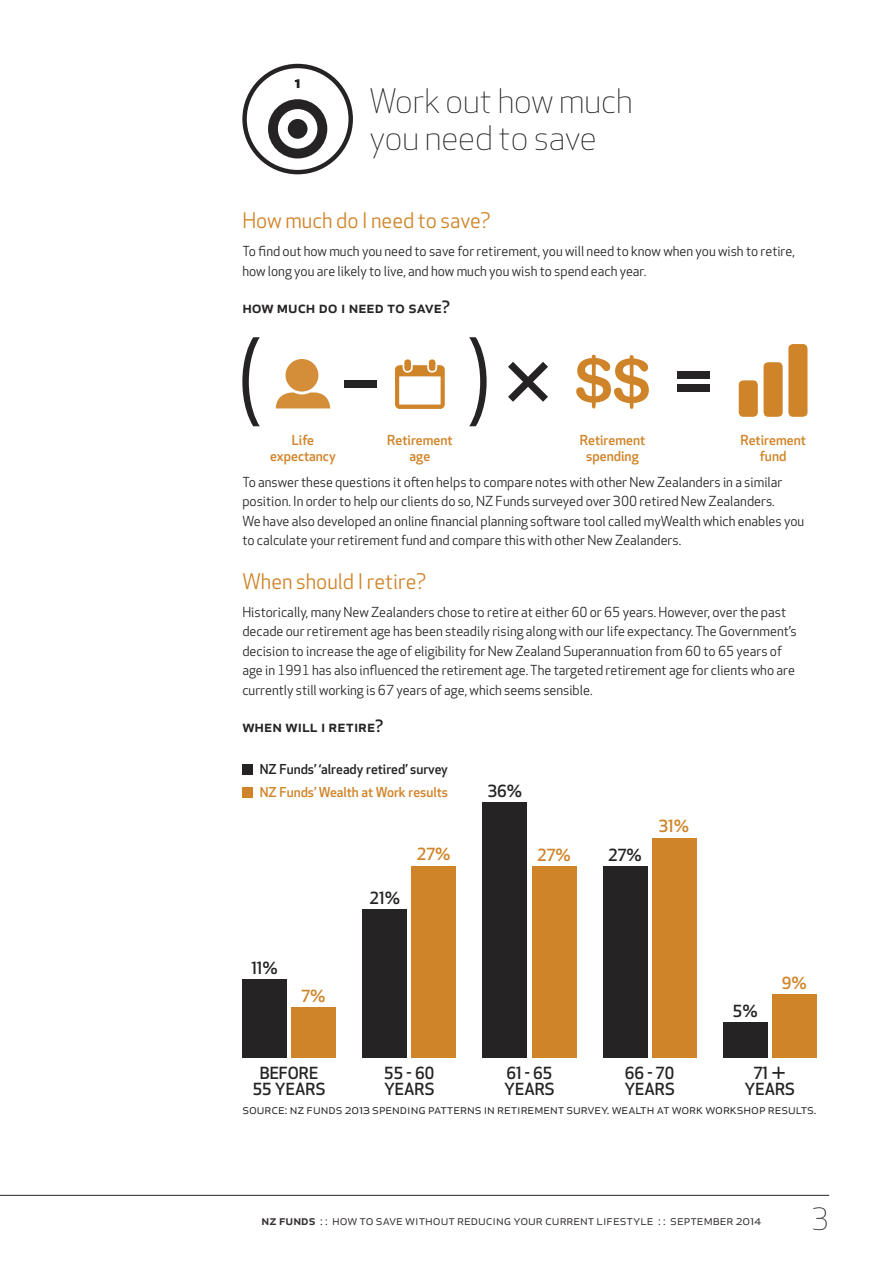
<style>
.page{position:relative;width:893px;height:1263px;background:#fff}
.page>*{position:absolute;margin:0;border:0;box-sizing:border-box;transform-origin:0 0}
.t1{font:300 33px/37.5px "Apex New";color:#262324}
.t2{font:300 30px "Apex New";color:#262324}
.t3{font:21px "Apex New";color:#d08429}
.t4{font:500 16.5px "Apex New";color:#262324}
.t5{font:500 16.35px/16.4px "Apex New";color:#262324}
.t6{font:500 16.35px "Apex New";color:#d08429}
.t7{font:13.5px/19.5px "Apex New";color:#262324}
.t8{font:13.5px "Apex New";color:#353031}
.t9{font:500 13.5px/15.9px "Apex New";color:#d08429;text-align:center}
.t10{font:500 13.35px "Apex New";color:#262324}
.t11{font:500 13.35px "Apex New";color:#d08429}
.s1{font-weight:500}
</style>
<div class="page">
<hr style="left:0;top:1195px;width:829px;height:1px;background:#262324">
<svg style="left:276px;top:359px;width:54px;height:49px"></svg>
<svg style="left:395px;top:359px;width:50px;height:50px"></svg>
<svg style="left:576px;top:354px;width:73px;height:55px"></svg>
<svg style="left:508px;top:362px;width:40px;height:40px"></svg>
<svg style="left:242px;top:337px;width:18px;height:89px"></svg>
<svg style="left:469px;top:337px;width:18px;height:89px"></svg>
<div style="left:345px;top:380px;width:32px;height:8px;background:#262324"></div>
<div style="left:678px;top:371px;width:32px;height:8px;background:#262324"></div>
<div style="left:678px;top:384px;width:32px;height:8px;background:#262324"></div>
<svg style="left:739px;top:344px;width:68px;height:73px"></svg>
<div style="left:291px;top:1007px;width:45px;height:50px;background:#d08429"></div>
<div style="left:242px;top:979px;width:45px;height:78px;background:#262324"></div>
<div style="left:411px;top:866px;width:45px;height:191px;background:#d08429"></div>
<div style="left:363px;top:909px;width:44px;height:148px;background:#262324"></div>
<div style="left:532px;top:866px;width:44px;height:191px;background:#d08429"></div>
<div style="left:483px;top:802px;width:44px;height:255px;background:#262324"></div>
<div style="left:652px;top:837px;width:44px;height:220px;background:#d08429"></div>
<div style="left:603px;top:866px;width:44px;height:191px;background:#262324"></div>
<div style="left:772px;top:994px;width:44px;height:63px;background:#d08429"></div>
<div style="left:723px;top:1022px;width:45px;height:35px;background:#262324"></div>
<div style="left:242px;top:764px;width:11px;height:10px;background:#262324"></div>
<div style="left:242px;top:787px;width:11px;height:11px;background:#d08429"></div>
<div style="left:268px;top:99px;width:59px;height:59px;background:#262324;border-radius:50%"></div>
<div style="left:278px;top:109px;width:39px;height:40px;background:#fff;border-radius:50%"></div>
<div style="left:288px;top:119px;width:20px;height:20px;background:#262324;border-radius:50%"></div>
<div style="left:242px;top:64px;width:111px;height:110px;border:4px solid #262324;border-radius:50%"></div>
<svg style="left:295px;top:79px;width:4px;height:9px"></svg>
<h1 class="t1" style="left:370px;top:82px;width:264px">Work out how much you need to save</h1>
<h3 class="t3" style="left:242px;top:207px;width:250px">How much do I need to save?</h3>
<p class="t7" style="left:242px;top:242px;width:554px">To find out how much you need to save for retirement, you will need to know when you wish to retire, how long you are likely to live, and how much you wish to spend each year.</p>
<p class="t4" style="left:242px;top:296px;width:209px">how much do i need to save?</p>
<p class="t9" style="left:270px;top:432px;width:67px">Life expectancy</p>
<p class="t9" style="left:387px;top:432px;width:67px">Retirement age</p>
<p class="t9" style="left:580px;top:432px;width:67px">Retirement spending</p>
<p class="t9" style="left:740px;top:432px;width:67px">Retirement fund</p>
<p class="t7" style="left:242px;top:472px;width:563px">To answer these questions it often helps to compare notes with other New Zealanders in a similar position. In order to help our clients do so, NZ Funds surveyed over 300 retired New Zealanders.<br>We have also developed an online financial planning software tool called myWealth which enables you to calculate your retirement fund and compare this with other New Zealanders.</p>
<h3 class="t3" style="left:242px;top:568px;width:185px">When should I retire?</h3>
<p class="t7" style="left:242px;top:602px;width:556px">Historically, many New Zealanders chose to retire at either 60 or 65 years. However, over the past decade our retirement age has been steadily rising along with our life expectancy. The Government’s decision to increase the age of eligibility for New Zealand Superannuation from 60 to 65 years of age in 1991 has also influenced the retirement age. The targeted retirement age for clients who are currently still working is 67 years of age, which seems sensible.</p>
<p class="t4" style="left:242px;top:715px;width:142px">when will i retire?</p>
<p class="t10" style="left:260px;top:760px;width:190px">NZ Funds’ ‘already retired’ survey</p>
<p class="t11" style="left:260px;top:783px;width:190px">NZ Funds’ Wealth at Work results</p>
<p class="t5" style="left:251px;top:959px;width:28px">11%</p>
<p class="t6" style="left:301px;top:985px;width:26px">7%</p>
<p class="t5" style="left:253px;top:1064px;width:74px;text-align:center">BEFORE<br>55 YEARS</p>
<p class="t5" style="left:370px;top:889px;width:32px">21%</p>
<p class="t6" style="left:417px;top:843px;width:35px">27%</p>
<p class="t5" style="left:384px;top:1064px;width:52px">55 - 60<br>YEARS</p>
<p class="t5" style="left:488px;top:783px;width:36px">36%</p>
<p class="t6" style="left:537px;top:844px;width:35px">27%</p>
<p class="t5" style="left:504px;top:1064px;width:52px">61 - 65<br>YEARS</p>
<p class="t5" style="left:608px;top:846px;width:35px">27%</p>
<p class="t6" style="left:659px;top:815px;width:32px">31%</p>
<p class="t5" style="left:624px;top:1064px;width:52px">66 - 70<br>YEARS</p>
<p class="t5" style="left:733px;top:1002px;width:26px">5%</p>
<p class="t6" style="left:782px;top:972px;width:27px">9%</p>
<p class="t5" style="left:744px;top:1064px;width:52px;text-align:center">71 +<br>YEARS</p>
<p class="t7" style="left:242px;top:1100px;width:575px">source: nz funds 2013 spending patterns in retirement survey. wealth at work workshop results.</p>
<p class="t8" style="left:261px;top:1211px;width:501px"><span class="s1">nz funds</span> : : how to save without reducing your current lifestyle : : september 2014</p>
<h2 class="t2" style="left:811px;top:1200px;width:19px">3</h2>
</div>
